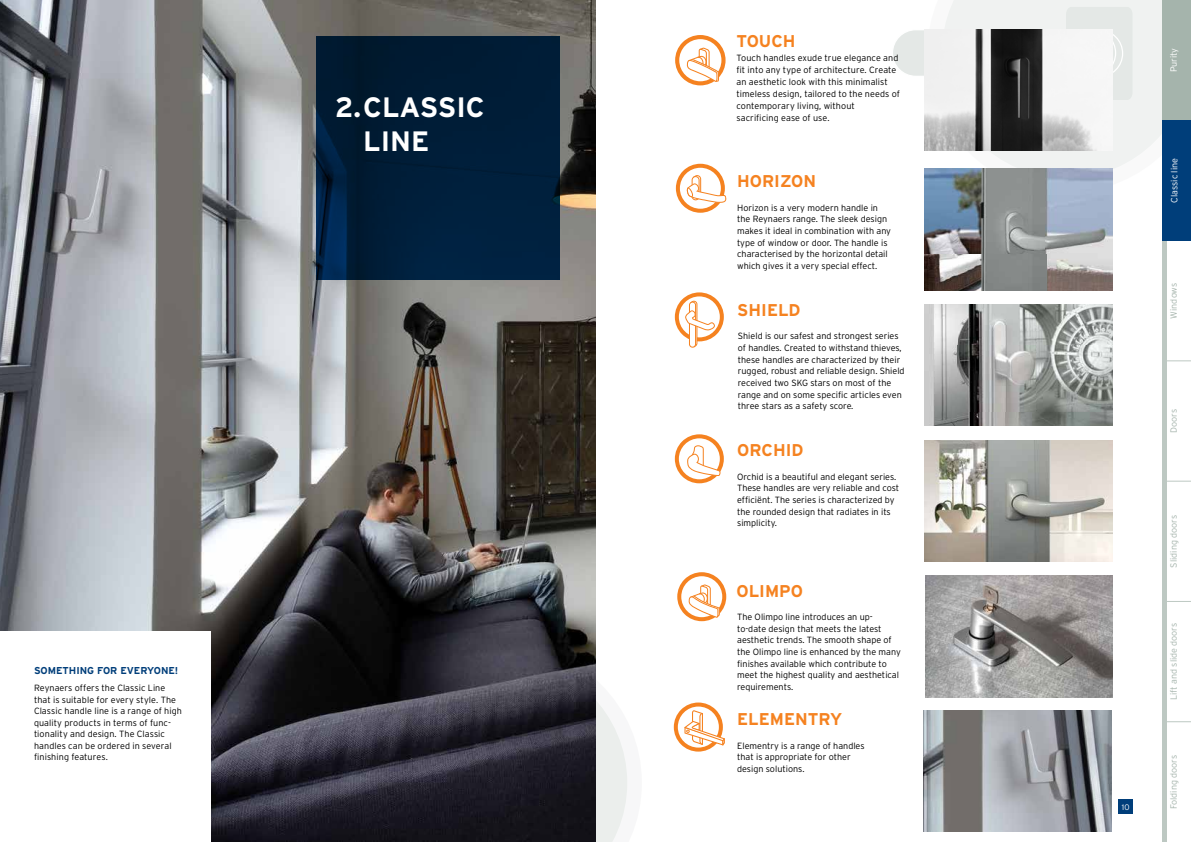
<style>
.page{position:relative;width:1191px;height:842px;background:#fff}
.page>*{position:absolute;margin:0;border:0;box-sizing:border-box;transform-origin:0 0}
.t1{font:700 28px/33.6px "Interstate Rey";color:#fff;scale:.95 1}
.t2{font:700 17px "Interstate Rey";color:#f58220}
.t3{font:700 10px "Interstate Rey";color:#003e7a}
.t4{font:300 9px/11.7px "Interstate Rey";color:#000}
.t5{font:300 9px "Interstate Rey";color:#a5b4ac}
.t6{font:300 9px "Interstate Rey";color:#fff}
.t7{font:300 8px "Interstate Rey";color:#fff}
</style>
<div class="page">
<div style="left:1118px;top:799px;width:14px;height:15px;background:#003e7a"></div>
<svg style="left:927px;top:0;width:235px;height:193px;fill:#f0f2f1"></svg>
<svg style="left:893px;top:7px;width:239px;height:93px"></svg>
<svg style="left:595px;top:643px;width:33px;height:199px;fill:#ebeeec"></svg>
<div style="left:1162px;top:0;width:29px;height:120px;background:#a5b4ac"></div>
<hr style="left:1162px;top:241px;width:4px;height:180px;background:#bdc8c2">
<hr style="left:1162px;top:421px;width:4px;height:140px;background:#bdc8c2">
<hr style="left:1162px;top:561px;width:4px;height:141px;background:#bdc8c2">
<hr style="left:1162px;top:702px;width:4px;height:140px;background:#bdc8c2">
<svg style="left:1166px;top:361px;width:25px;height:1px"></svg>
<svg style="left:1166px;top:481px;width:25px;height:1px"></svg>
<svg style="left:1166px;top:601px;width:25px;height:1px"></svg>
<svg style="left:1166px;top:721px;width:25px;height:1px"></svg>
<img style="left:924px;top:169px;width:188px;height:121px">
<img style="left:924px;top:304px;width:188px;height:122px">
<img style="left:924px;top:440px;width:188px;height:122px">
<img style="left:923px;top:710px;width:188px;height:122px">
<div style="left:1162px;top:120px;width:29px;height:121px;background:#003e7a"></div>
<svg style="left:676px;top:164px;width:50px;height:49px"></svg>
<svg style="left:675px;top:434px;width:49px;height:49px"></svg>
<svg style="left:675px;top:292px;width:49px;height:56px"></svg>
<svg style="left:674px;top:702px;width:51px;height:50px"></svg>
<img style="left:926px;top:576px;width:186px;height:121px">
<svg style="left:677px;top:572px;width:49px;height:49px"></svg>
<img style="left:924px;top:29px;width:188px;height:122px">
<img style="left:0;top:0;width:595px;height:842px">
<div style="left:0;top:632px;width:211px;height:210px;background:#fff"></div>
<svg style="left:316px;top:36px;width:243px;height:244px;background:#001d38"></svg>
<svg style="left:675px;top:35px;width:50px;height:50px"></svg>
<h1 class="t1" style="left:363px;top:90px;width:129px;text-indent:-28px">2.CLASSIC<br>LINE</h1>
<p class="t3" style="left:34px;top:664px;width:146px">SOMETHING FOR EVERYONE!</p>
<p class="t4" style="left:34px;top:682px;width:149px">Reynaers offers the Classic Line that is suitable for every style. The<br>Classic handle line is a range of high quality products in terms of func&shy;tionality and design. The Classic handles can be ordered in several finishing features.</p>
<h2 class="t2" style="left:736px;top:30px;width:61px">TOUCH</h2>
<p class="t4" style="left:736px;top:51px;width:165px;line-height:12px">Touch handles exude true elegance and fit into any type of architecture. Create an aesthetic look with this minimalist timeless design, tailored to the needs of contemporary living, without<br>sacrificing ease of use.</p>
<h2 class="t2" style="left:737px;top:170px;width:80px">HORIZON</h2>
<p class="t4" style="left:737px;top:201px;width:155px">Horizon is a very modern handle in the Reynaers range. The sleek design makes it ideal in combination with any type of window or door. The handle is characterised by the horizontal detail which gives it a very special effect.</p>
<h2 class="t2" style="left:737px;top:299px;width:65px">SHIELD</h2>
<p class="t4" style="left:738px;top:330px;width:168px">Shield is our safest and strongest series of handles. Created to withstand thieves, these handles are characterized by their rugged, robust and reliable design. Shield received two SKG stars on most of the range and on some specific articles even three stars as a safety score.</p>
<h2 class="t2" style="left:737px;top:439px;width:68px">ORCHID</h2>
<p class="t4" style="left:737px;top:470px;width:163px">Orchid is a beautiful and elegant series.<br>These handles are very reliable and cost efficiënt. The series is characterized by the rounded design that radiates in its simplicity.</p>
<h2 class="t2" style="left:736px;top:579px;width:68px">OLIMPO</h2>
<p class="t4" style="left:737px;top:611px;width:165px">The Olimpo line introduces an up&shy;to-date design that meets the latest aesthetic trends. The smooth shape of the Olimpo line is enhanced by the many finishes available which contribute to meet the highest quality and aesthetical requirements.</p>
<h2 class="t2" style="left:737px;top:708px;width:107px">ELEMENTRY</h2>
<p class="t4" style="left:737px;top:739px;width:129px">Elementry is a range of handles that is appropriate for other design solutions.</p>
<p class="t7" style="left:1122px;top:802px;width:9px">10</p>
<p class="t6" style="left:1168px;top:72px;width:26px;rotate:-90deg">Purity</p>
<p class="t6" style="left:1168px;top:203px;width:46px;rotate:-90deg">Classic line</p>
<p class="t5" style="left:1168px;top:318px;width:37px;rotate:-90deg">Windows</p>
<p class="t5" style="left:1168px;top:433px;width:25px;rotate:-90deg">Doors</p>
<p class="t5" style="left:1168px;top:567px;width:54px;rotate:-90deg">Sliding doors</p>
<p class="t5" style="left:1168px;top:700px;width:79px;rotate:-90deg">Lift and slide doors</p>
<p class="t5" style="left:1168px;top:809px;width:56px;rotate:-90deg">Folding doors</p>
</div>
